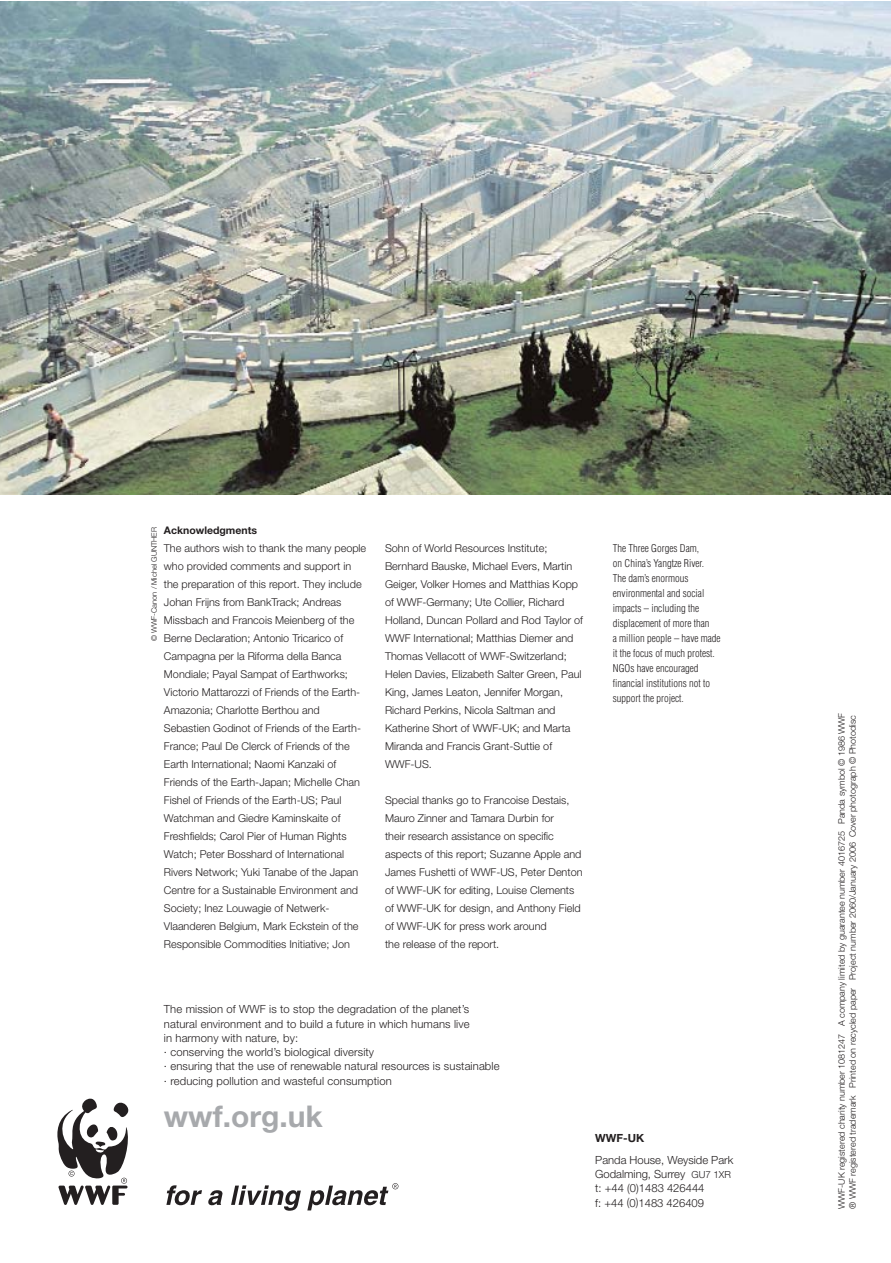
<style>
.page{position:relative;width:891px;height:1263px;background:#fff}
.page>*{position:absolute;margin:0;border:0;box-sizing:border-box;transform-origin:0 0}
.t1{font:700 30px "Helvetica Neue";color:#a7a9ac}
.t2{font:300 11.25px/14.2px "Helvetica Neue";letter-spacing:.01em;color:#231f20}
.t3{font:700 11.25px "Helvetica Neue";color:#231f20}
.t4{font:300 10.8px/18px "Helvetica Neue";color:#231f20}
.t5{font:300 condensed 10.5px/15px "Helvetica";color:#231f20}
.t6{font:700 10.5px "Helvetica Neue";color:#231f20}
.t7{font:300 9px/11.2px "Helvetica Neue";color:#231f20}
.t8{font:300 7.5px "Helvetica Neue";color:#231f20}
.s1{font-size:9.75px}
</style>
<div class="page">
<img style="left:0;top:1px;width:891px;height:494px">
<svg style="left:166px;top:1185px;width:36px;height:20px"></svg>
<svg style="left:208px;top:1190px;width:15px;height:15px"></svg>
<svg style="left:231px;top:1185px;width:70px;height:26px"></svg>
<svg style="left:307px;top:1183px;width:91px;height:27px"></svg>
<svg style="left:57px;top:1098px;width:72px;height:107px"></svg>
<p class="t6" style="left:164px;top:527px;width:95px">Acknowledgments</p>
<p class="t4" style="left:164px;top:540px;width:204px">The authors wish to thank the many people who provided comments and support in the preparation of this report. They include Johan Frijns from BankTrack; Andreas Missbach and Francois Meienberg of the Berne Declaration; Antonio Tricarico of Campagna per la Riforma della Banca Mondiale; Payal Sampat of Earthworks; Victorio Mattarozzi of Friends of the Earth-Amazonia; Charlotte Berthou and Sebastien Godinot of Friends of the Earth-France; Paul De Clerck of Friends of the Earth International; Naomi Kanzaki of Friends of the Earth-Japan; Michelle Chan Fishel of Friends of the Earth-US; Paul Watchman and Giedre Kaminskaite of Freshfields; Carol Pier of Human Rights Watch; Peter Bosshard of International Rivers Network; Yuki Tanabe of the Japan Centre for a Sustainable Environment and Society; Inez Louwagie of Netwerk-Vlaanderen Belgium, Mark Eckstein of the Responsible Commodities Initiative; Jon</p>
<p class="t4" style="left:385px;top:540px;width:199px">Sohn of World Resources Institute; Bernhard Bauske, Michael Evers, Martin Geiger, Volker Homes and Matthias Kopp of WWF-Germany; Ute Collier, Richard Holland, Duncan Pollard and Rod Taylor of WWF International; Matthias Diemer and Thomas Vellacott of WWF-Switzerland; Helen Davies, Elizabeth Salter Green, Paul King, James Leaton, Jennifer Morgan, Richard Perkins, Nicola Saltman and Katherine Short of WWF-UK; and Marta Miranda and Francis Grant-Suttie of WWF-US.</p>
<p class="t8" style="left:151px;top:641px;width:116px;rotate:-90deg">© WWF-Canon / Michel GUNTHER</p>
<p class="t4" style="left:385px;top:792px;width:199px">Special thanks go to Francoise Destais, Mauro Zinner and Tamara Durbin for<br>their research assistance on specific aspects of this report; Suzanne Apple and James Fushetti of WWF-US, Peter Denton of WWF-UK for editing, Louise Clements of WWF-UK for design, and Anthony Field of WWF-UK for press work around<br>the release of the report.</p>
<p class="t5" style="left:613px;top:541px;width:109px">The Three Gorges Dam,<br>on China’s Yangtze River.<br>The dam’s enormous environmental and social impacts – including the displacement of more than<br>a million people – have made it the focus of much protest.<br>NGOs have encouraged financial institutions not to support the project.</p>
<p class="t2" style="left:164px;top:1003px;width:337px">The mission of WWF is to stop the degradation of the planet’s natural environment and to build a future in which humans live<br>in harmony with nature, by:<br>· conserving the world’s biological diversity<br>· ensuring that the use of renewable natural resources is sustainable · reducing pollution and wasteful consumption</p>
<h1 class="t1" style="left:164px;top:1106px;width:160px">wwf.org.uk</h1>
<p class="t3" style="left:595px;top:1134px;width:50px">WWF-UK</p>
<p class="t2" style="left:595px;top:1154px;width:140px">Panda House, Weyside Park<br>Godalming, Surrey <span class="s1">GU7 1XR </span>t: +44 (0)1483 426444<br>f: +44 (0)1483 426409</p>
<p class="t7" style="left:837px;top:1209px;width:498px;rotate:-90deg">WWF-UK registered charity number 1081247 A company limited by guarantee number 4016725 Panda symbol © 1986 WWF ® WWF registered trademark Printed on recycled paper Project number 2060/January 2006 Cover photograph © Photodisc</p>
</div>
